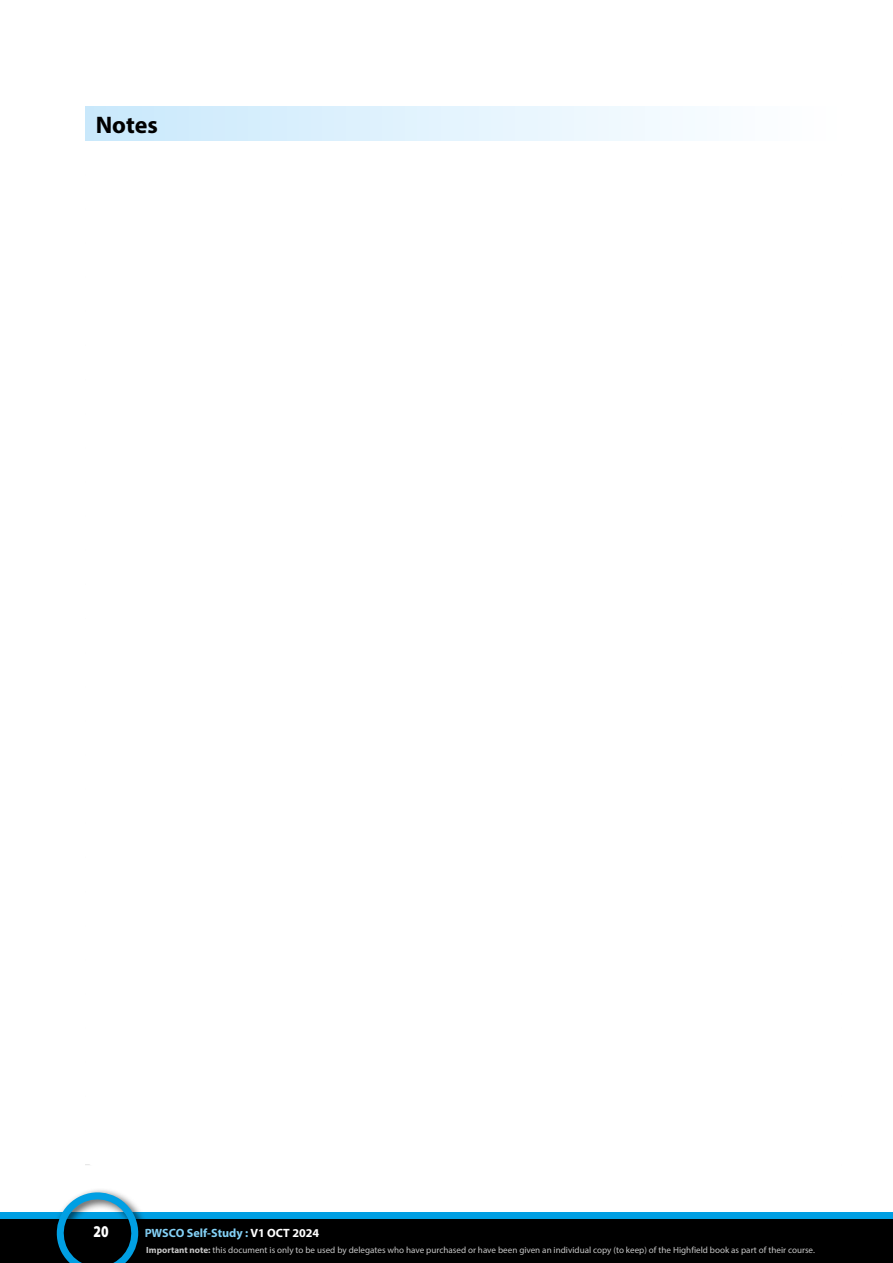
<style>
.page{position:relative;width:893px;height:1263px;background:#fff}
.page>*{position:absolute;margin:0;border:0;box-sizing:border-box;transform-origin:0 0}
.t1{font:700 24px "Myriad Pro";color:#000}
.t2{font:900 16.5px "Myriad Pro";color:#fff;scale:.8 1}
.t3{font:700 12px "Myriad Pro";color:#83d0f5}
.t4{font:9px "Myriad Pro";color:#c6c6c6}
.s1{color:#fff}
.s2{font-weight:700}
</style>
<div class="page">
<div style="left:85px;top:106px;width:755px;height:34px;background:linear-gradient(to right,#c9e9fc,#fff)"></div>
<div style="left:0;top:1214px;width:893px;height:49px;background:#000"></div>
<div style="left:0;top:1212px;width:893px;height:6px;background:#009fe3"></div>
<div style="left:52px;top:1187px;width:97px;height:76px;background:#000;opacity:.75"></div>
<svg style="left:51px;top:1187px;width:93px;height:76px"></svg>
<h1 class="t1" style="left:96px;top:109px;width:64px">Notes</h1>
<h2 class="t2" style="left:94px;top:1221px;width:20px">20</h2>
<h3 class="t3" style="left:145px;top:1225px;width:176px">PWSCO Self-Study : <span class="s1">V1 OCT 2024</span></h3>
<p class="t4" style="left:146px;top:1244px;width:670px"><span class="s2">Important note:</span> this document is only to be used by delegates who have purchased or have been given an individual copy (to keep) of the Highfield book as part of their course.</p>
</div>
